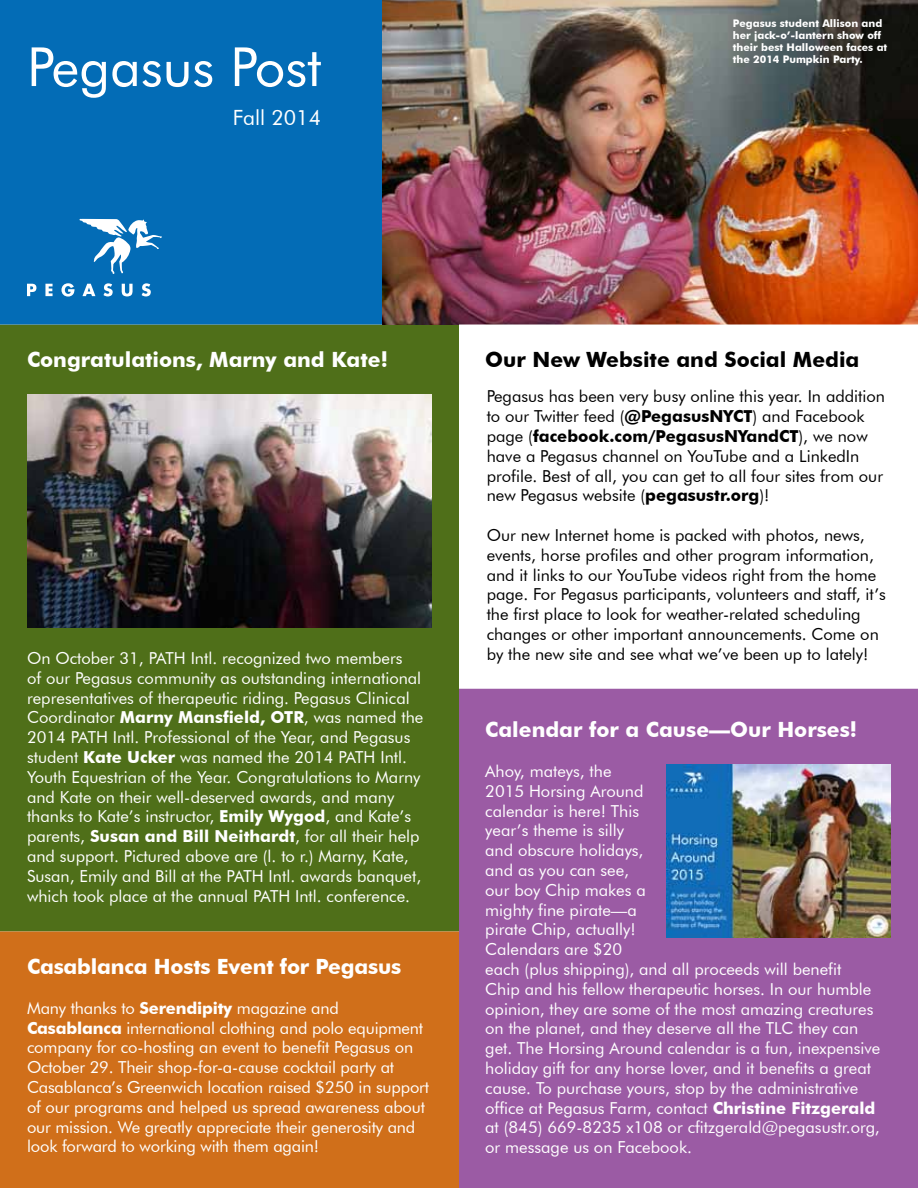
<style>
.page{position:relative;width:918px;height:1188px;background:#fff}
.page>*{position:absolute;margin:0;border:0;box-sizing:border-box;transform-origin:0 0}
.t1{font:54px "Futura BT";color:#fff}
.t2{font:700 21px "Futura BT";color:#fff}
.t3{font:700 21px "Futura BT";color:#000}
.t4{font:21px "Futura BT";color:#fff}
.t5{font:16.5px/19.8px "Futura BT";color:#fff}
.t6{font:16.5px/19.8px "Futura BT";color:#000}
.t7{font:700 10.5px/12px "Futura BT";color:#fff}
.s1{font-weight:700}
</style>
<div class="page">
<div style="left:0;top:325px;width:459px;height:607px;background:#4f6f19"></div>
<div style="left:459px;top:688px;width:459px;height:500px;background:#9b5ba4"></div>
<div style="left:0;top:0;width:382px;height:325px;background:#036cb6"></div>
<svg style="left:79px;top:219px;width:83px;height:55px"></svg>
<svg style="left:27px;top:284px;width:9px;height:12px"></svg>
<svg style="left:45px;top:284px;width:8px;height:12px"></svg>
<svg style="left:61px;top:283px;width:14px;height:14px"></svg>
<svg style="left:82px;top:284px;width:13px;height:12px"></svg>
<svg style="left:103px;top:283px;width:10px;height:13px"></svg>
<svg style="left:122px;top:284px;width:11px;height:12px"></svg>
<svg style="left:142px;top:283px;width:9px;height:13px"></svg>
<img style="left:382px;top:0;width:536px;height:325px">
<div style="left:0;top:932px;width:459px;height:256px;background:#d06f1a"></div>
<img style="left:27px;top:394px;width:404px;height:234px">
<img style="left:666px;top:764px;width:224px;height:173px">
<h1 class="t1" style="left:27px;top:34px;width:296px">Pegasus Post</h1>
<p class="t4" style="left:233px;top:105px;width:90px">Fall 2014</p>
<p class="t7" style="left:733px;top:17px;width:156px">Pegasus student Allison and her jack-o’-lantern show off their best Halloween faces at the 2014 Pumpkin Party.</p>
<p class="t2" style="left:27px;top:347px;width:362px">Congratulations, Marny and Kate!</p>
<p class="t5" style="left:27px;top:648px;width:398px">On October 31, PATH Intl. recognized two members<br>of our Pegasus community as outstanding international representatives of therapeutic riding. Pegasus Clinical Coordinator <span class="s1">Marny Mansfield, OTR</span>, was named the 2014 PATH Intl. Professional of the Year, and Pegasus student <span class="s1">Kate Ucker</span> was named the 2014 PATH Intl.<br>Youth Equestrian of the Year. Congratulations to Marny and Kate on their well-deserved awards, and many thanks to Kate’s instructor, <span class="s1">Emily Wygod</span>, and Kate’s parents, <span class="s1">Susan and Bill Neithardt</span>, for all their help and support. Pictured above are (l. to r.) Marny, Kate, Susan, Emily and Bill at the PATH Intl. awards banquet, which took place at the annual PATH Intl. conference.</p>
<p class="t2" style="left:27px;top:954px;width:376px">Casablanca Hosts Event for Pegasus</p>
<p class="t5" style="left:27px;top:998px;width:404px">Many thanks to <span class="s1">Serendipity</span> magazine and <span class="s1">Casablanca</span> international clothing and polo equipment company for co-hosting an event to benefit Pegasus on October 29. Their shop-for-a-cause cocktail party at Casablanca’s Greenwich location raised $250 in support of our programs and helped us spread awareness about our mission. We greatly appreciate their generosity and look forward to working with them again!</p>
<p class="t3" style="left:485px;top:347px;width:376px">Our New Website and Social Media</p>
<p class="t6" style="left:487px;top:386px;width:400px">Pegasus has been very busy online this year. In addition to our Twitter feed (<span class="s1">@PegasusNYCT</span>) and Facebook page (<span class="s1">facebook.com/PegasusNYandCT</span>), we now have a Pegasus channel on YouTube and a LinkedIn profile. Best of all, you can get to all four sites from our new Pegasus website (<span class="s1">pegasustr.org</span>)!</p>
<p class="t6" style="left:487px;top:525px;width:401px">Our new Internet home is packed with photos, news, events, horse profiles and other program information, and it links to our YouTube videos right from the home page. For Pegasus participants, volunteers and staff, it’s the first place to look for weather-related scheduling changes or other important announcements. Come on by the new site and see what we’ve been up to lately!</p>
<p class="t2" style="left:485px;top:717px;width:373px">Calendar for a Cause—Our Horses!</p>
<p class="t5" style="left:485px;top:761px;width:397px">Ahoy, mateys, the<br>2015 Horsing Around<br>calendar is here! This<br>year’s theme is silly<br>and obscure holidays,<br>and as you can see,<br>our boy Chip makes a<br>mighty fine pirate—a<br>pirate Chip, actually!<br>Calendars are $20<br>each (plus shipping), and all proceeds will benefit<br>Chip and his fellow therapeutic horses. In our humble opinion, they are some of the most amazing creatures on the planet, and they deserve all the TLC they can get. The Horsing Around calendar is a fun, inexpensive holiday gift for any horse lover, and it benefits a great cause. To purchase yours, stop by the administrative office at Pegasus Farm, contact <span class="s1">Christine Fitzgerald </span>at (845) 669-8235 x108 or cfitzgerald@pegasustr.org, or message us on Facebook.</p>
</div>
